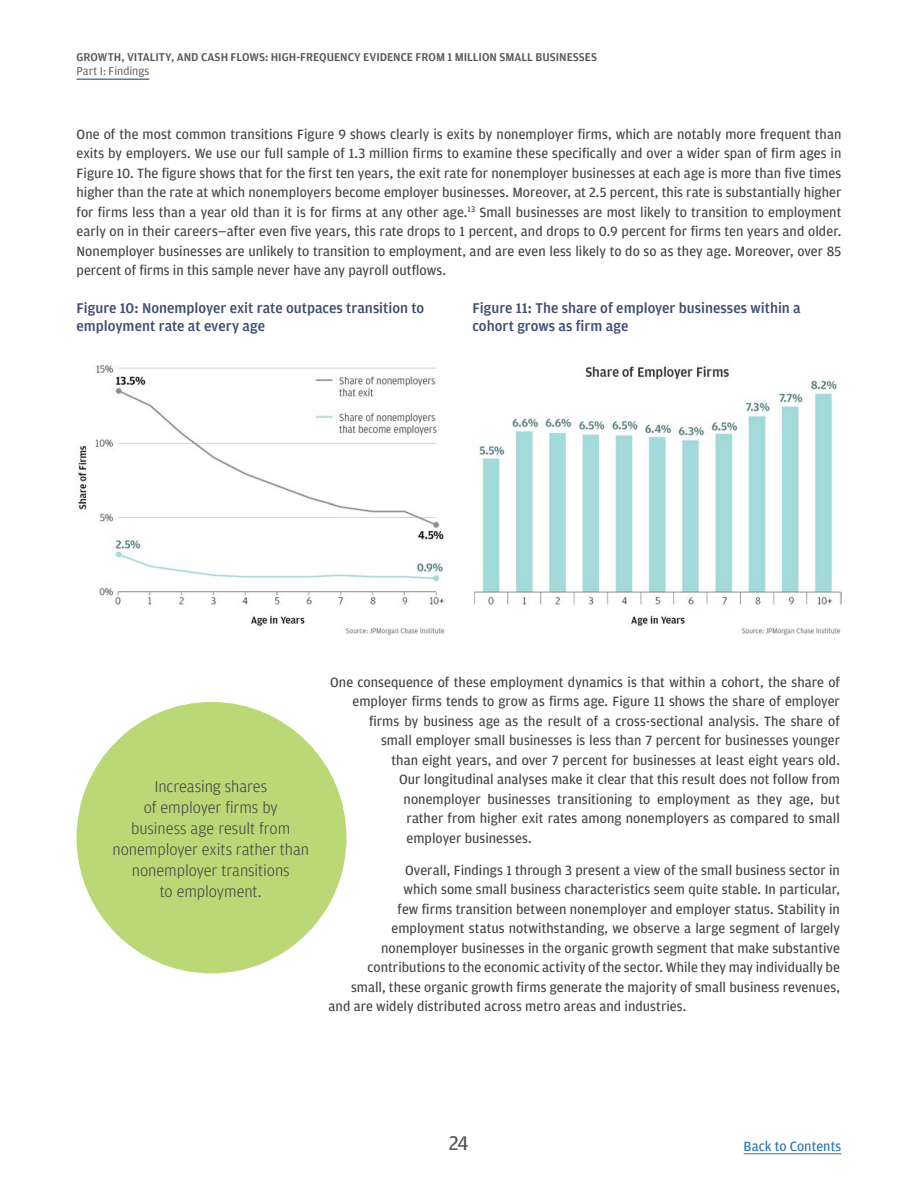
<style>
.page{position:relative;width:918px;height:1188px;background:#fff}
.page>*{position:absolute;margin:0;border:0;box-sizing:border-box;transform-origin:0 0}
.t1{font:21px "Amplitude";color:#565656}
.t2{font:300 16.5px/21px "Amplitude";letter-spacing:-.005em;color:#414042;text-align:center}
.t3{font:500 15px/18px "Amplitude";color:#3f4c71}
.Paragraph{font:14.25px/19.5px "Amplitude";color:#414042;text-align:justify}
.Paragraph-2{font:14.25px "Amplitude";color:#2575ae}
.t4{font:500 12px "Amplitude";color:#565656}
.t5{font:12px "Amplitude TF";color:#565656}
</style>
<div class="page">
<hr style="left:77px;top:79px;width:72px;height:1px;background:#00447c">
<div style="left:77px;top:702px;width:270px;height:271px;background:#bbd876;border-radius:50%"></div>
<hr style="left:744px;top:1153px;width:97px;height:1px;background:#2575ae">
<img style="left:77px;top:364px;width:368px;height:272px">
<img style="left:474px;top:365px;width:367px;height:271px">
<p class="t4" style="left:77px;top:50px;width:522px">GROWTH, VITALITY, AND CASH FLOWS: HIGH-FREQUENCY EVIDENCE FROM 1 MILLION SMALL BUSINESSES</p>
<p class="t5" style="left:77px;top:64px;width:74px">Part I: Findings</p>
<p class="Paragraph" style="left:77px;top:125px;width:766px">One of the most common transitions Figure 9 shows clearly is exits by nonemployer firms, which are notably more frequent than exits by employers. We use our full sample of 1.3 million firms to examine these specifically and over a wider span of firm ages in Figure 10. The figure shows that for the first ten years, the exit rate for nonemployer businesses at each age is more than five times higher than the rate at which nonemployers become employer businesses. Moreover, at 2.5 percent, this rate is substantially higher for firms less than a year old than it is for firms at any other age.<sup>13</sup> Small businesses are most likely to transition to employment early on in their careers—after even five years, this rate drops to 1 percent, and drops to 0.9 percent for firms ten years and older.<br>Nonemployer businesses are unlikely to transition to employment, and are even less likely to do so as they age. Moreover, over 85 percent of firms in this sample never have any payroll outflows.</p>
<h4 class="t3" style="left:77px;top:300px;width:349px">Figure 10: Nonemployer exit rate outpaces transition to employment rate at every age</h4>
<h4 class="t3" style="left:472px;top:300px;width:330px">Figure 11: The share of employer businesses within a cohort grows as firm age</h4>
<p class="t2" style="left:113px;top:776px;width:198px">Increasing shares<br>of employer firms by<br>business age result from nonemployer exits rather than nonemployer transitions<br>to employment.</p>
<p class="Paragraph" style="left:330px;top:672px;width:512px">One consequence of these employment dynamics is that within a cohort, the share of</p>
<p class="Paragraph" style="left:353px;top:692px;width:489px">employer firms tends to grow as firms age. Figure 11 shows the share of employer</p>
<p class="Paragraph" style="left:369px;top:711px;width:472px">firms by business age as the result of a cross-sectional analysis. The share of</p>
<p class="Paragraph" style="left:381px;top:731px;width:460px">small employer small businesses is less than 7 percent for businesses younger</p>
<p class="Paragraph" style="left:392px;top:750px;width:450px">than eight years, and over 7 percent for businesses at least eight years old.</p>
<p class="Paragraph" style="left:399px;top:770px;width:443px">Our longitudinal analyses make it clear that this result does not follow from</p>
<p class="Paragraph" style="left:404px;top:789px;width:438px">nonemployer businesses transitioning to employment as they age, but</p>
<p class="Paragraph" style="left:407px;top:809px;width:435px">rather from higher exit rates among nonemployers as compared to small</p>
<p class="Paragraph" style="left:407px;top:828px;width:127px">employer businesses.</p>
<p class="Paragraph" style="left:405px;top:861px;width:436px">Overall, Findings 1 through 3 present a view of the small business sector in</p>
<p class="Paragraph" style="left:404px;top:880px;width:438px">which some small business characteristics seem quite stable. In particular,</p>
<p class="Paragraph" style="left:398px;top:900px;width:444px">few firms transition between nonemployer and employer status. Stability in</p>
<p class="Paragraph" style="left:392px;top:919px;width:450px">employment status notwithstanding, we observe a large segment of largely</p>
<p class="Paragraph" style="left:381px;top:939px;width:460px">nonemployer businesses in the organic growth segment that make substantive</p>
<p class="Paragraph" style="left:368px;top:958px;width:474px">contributions to the economic activity of the sector. While they may individually be</p>
<p class="Paragraph" style="left:351px;top:978px;width:490px">small, these organic growth firms generate the majority of small business revenues,</p>
<p class="Paragraph" style="left:329px;top:997px;width:359px">and are widely distributed across metro areas and industries.</p>
<h1 class="t1" style="left:449px;top:1132px;width:22px">24</h1>
<p class="Paragraph-2" style="left:744px;top:1138px;width:99px">Back to Contents</p>
</div>
